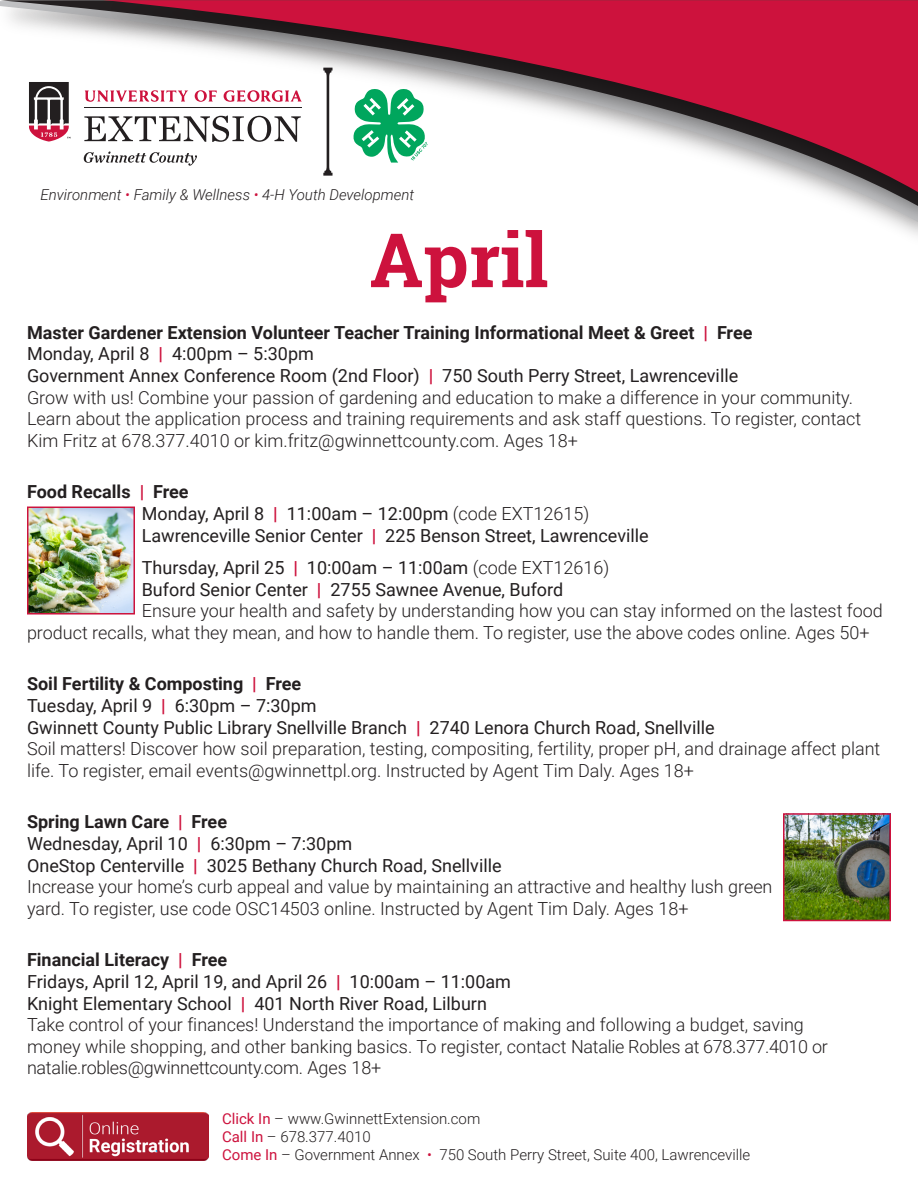
<style>
.page{position:relative;width:918px;height:1188px;background:#fff}
.page>*{position:absolute;margin:0;border:0;box-sizing:border-box;transform-origin:0 0}
.t1{font:700 75px "Roboto Slab";color:#cd123d}
.t2{font:300 18px/21.6px "Roboto";color:#231f20}
.t3{font:18px/21.6px "Roboto";color:#231f20}
.t4{font:300 15px/18px "Roboto";color:#231f20}
.t5{font:italic 300 15px "Roboto";color:#231f20}
.s1{color:#cd123d}
.s2{font-weight:700}
.s3{font-weight:700;color:#cd123d}
.s4{font-weight:400}
.s5{font-weight:300}
.s6{font-weight:400;color:#cd123d}
</style>
<div class="page">
<svg style="left:0;top:0;width:93px;height:160px"></svg>
<img style="left:93px;top:0;width:825px;height:226px">
<svg style="left:106px;top:0;width:812px;height:192px"></svg>
<svg style="left:353px;top:88px;width:75px;height:75px"></svg>
<svg style="left:323px;top:68px;width:10px;height:108px"></svg>
<svg style="left:27px;top:80px;width:44px;height:64px"></svg>
<svg style="left:195px;top:90px;width:22px;height:12px"></svg>
<svg style="left:85px;top:90px;width:103px;height:12px"></svg>
<svg style="left:224px;top:90px;width:78px;height:12px"></svg>
<svg style="left:84px;top:116px;width:217px;height:26px"></svg>
<svg style="left:84px;top:151px;width:113px;height:15px"></svg>
<hr style="left:85px;top:108px;width:217px;height:1px;background:#231f20">
<img style="left:27px;top:1112px;width:182px;height:49px">
<img style="left:30px;top:510px;width:102px;height:102px">
<div style="left:27px;top:507px;width:108px;height:108px;border:2px solid #cd123d"></div>
<img style="left:786px;top:816px;width:102px;height:102px">
<div style="left:783px;top:813px;width:108px;height:108px;border:2px solid #cd123d"></div>
<p class="t5" style="left:40px;top:185px;width:375px">Environment <span class="s1">•</span> Family &amp; Wellness <span class="s1">•</span> 4-H Youth Development</p>
<h1 class="t1" style="left:370px;top:209px;width:180px">April</h1>
<p class="t2" style="left:27px;top:321px;width:836px"><span class="s2">Master Gardener Extension Volunteer Teacher Training Informational Meet &amp; Greet</span> <span class="s3">|</span> <span class="s2">Free<br></span><span class="s4">Monday, April 8</span> <span class="s3">|</span> <span class="s4">4:00pm – 5:30pm<br>Government Annex Conference Room (2nd Floor)</span> <span class="s3">|</span> <span class="s4">750 South Perry Street, Lawrenceville<br></span>Grow with us! Combine your passion of gardening and education to make a difference in your community.<br>Learn about the application process and training requirements and ask staff questions. To register, contact Kim Fritz at 678.377.4010 or kim.fritz@gwinnettcounty.com. Ages 18+</p>
<p class="t3" style="left:142px;top:480px;width:508px;text-indent:-115px"><span class="s2">Food Recalls</span> <span class="s3">|</span> <span class="s2">Free<br></span>Monday, April 8 <span class="s3">|</span> 11:00am – 12:00pm <span class="s5">(code EXT12615)<br></span>Lawrenceville Senior Center <span class="s3">|</span> 225 Benson Street, Lawrenceville</p>
<p class="t3" style="left:142px;top:556px;width:469px">Thursday, April 25 <span class="s3">|</span> 10:00am – 11:00am <span class="s5">(code EXT12616)</span></p>
<p class="t3" style="left:142px;top:578px;width:423px">Buford Senior Center <span class="s3">|</span> 2755 Sawnee Avenue, Buford</p>
<p class="t2" style="left:142px;top:599px;width:743px">Ensure your health and safety by understanding how you can stay informed on the lastest food</p>
<p class="t2" style="left:27px;top:621px;width:844px">product recalls, what they mean, and how to handle them. To register, use the above codes online. Ages 50+</p>
<p class="t2" style="left:27px;top:672px;width:855px"><span class="s2">Soil Fertility &amp; Composting</span> <span class="s3">|</span> <span class="s2">Free<br></span><span class="s4">Tuesday, April 9</span> <span class="s3">|</span> <span class="s4">6:30pm – 7:30pm<br>Gwinnett County Public Library Snellville Branch</span> <span class="s3">|</span> <span class="s4">2740 Lenora Church Road, Snellville<br></span>Soil matters! Discover how soil preparation, testing, compositing, fertility, proper pH, and drainage affect plant life. To register, email events@gwinnettpl.org. Instructed by Agent Tim Daly. Ages 18+</p>
<p class="t2" style="left:27px;top:811px;width:747px"><span class="s2">Spring Lawn Care</span> <span class="s3">|</span> <span class="s2">Free<br></span><span class="s4">Wednesday, April 10</span> <span class="s3">|</span> <span class="s4">6:30pm – 7:30pm<br>OneStop Centerville</span> <span class="s3">|</span> <span class="s4">3025 Bethany Church Road, Snellville<br></span>Increase your home’s curb appeal and value by maintaining an attractive and healthy lush green yard. To register, use code OSC14503 online. Instructed by Agent Tim Daly. Ages 18+</p>
<p class="t2" style="left:27px;top:949px;width:802px"><span class="s2">Financial Literacy</span> <span class="s3">|</span> <span class="s2">Free<br></span><span class="s4">Fridays, April 12, April 19, and April 26</span> <span class="s3">|</span> <span class="s4">10:00am – 11:00am<br>Knight Elementary School</span> <span class="s3">|</span> <span class="s4">401 North River Road, Lilburn<br></span>Take control of your finances! Understand the importance of making and following a budget, saving money while shopping, and other banking basics. To register, contact Natalie Robles at 678.377.4010 or natalie.robles@gwinnettcounty.com. Ages 18+</p>
<p class="t4" style="left:222px;top:1109px;width:530px"><span class="s6">Click In</span> – www.GwinnettExtension.com<br><span class="s6">Call In</span> – 678.377.4010<br><span class="s6">Come In</span> – Government Annex <span class="s1">•</span> 750 South Perry Street, Suite 400, Lawrenceville</p>
</div>
